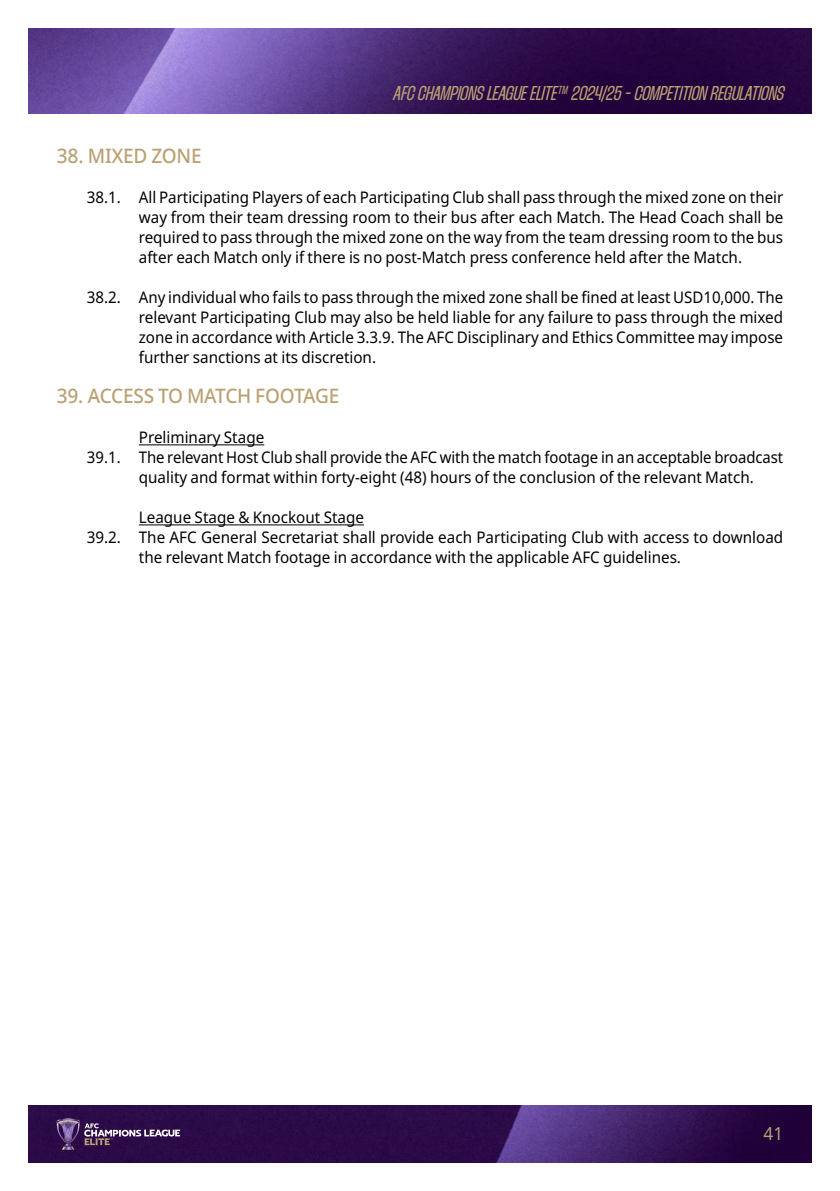
<style>
.page{position:relative;width:840px;height:1191px;background:#fff}
.page>*{position:absolute;margin:0;border:0;box-sizing:border-box;transform-origin:0 0}
.t1{font:20px "AFCCLUBS LC Italic";color:#baa173;scale:.95 1}
.t2{font:500 20px "Noto Sans";letter-spacing:-.01em;color:#baa173;scale:.95 1}
.t3{font:18px "Noto Sans";color:#baa173;scale:.95 1}
.t4{font:16px/20px "Noto Sans";color:#000;text-align:justify;scale:.94 1}
.t5{font:16px "Noto Sans";color:#000;scale:.95 1}
.t6{font:16px "Noto Sans";color:#000;scale:.93 1}
</style>
<div class="page">
<img style="left:28px;top:28px;width:783px;height:85px">
<img style="left:28px;top:1106px;width:783px;height:56px">
<svg style="left:57px;top:1118px;width:123px;height:32px"></svg>
<hr style="left:139px;top:444px;width:125px;height:1px;background:#000">
<hr style="left:139px;top:524px;width:225px;height:1px;background:#000">
<p class="t1" style="left:392px;top:82px;width:412px">AFC CHAMPIONS LEAGUE ELITE<sup>TM</sup> 2024/25 - COMPETITION REGULATIONS</p>
<p class="t2" style="left:57px;top:142px;width:154px">38. MIXED ZONE</p>
<p class="t4" style="left:139px;top:188px;width:686px;text-indent:-52px">38.1. All Participating Players of each Participating Club shall pass through the mixed zone on their way from their team dressing room to their bus after each Match. The Head Coach shall be required to pass through the mixed zone on the way from the team dressing room to the bus after each Match only if there is no post-Match press conference held after the Match.</p>
<p class="t4" style="left:139px;top:288px;width:686px;text-indent:-52px">38.2. Any individual who fails to pass through the mixed zone shall be fined at least USD10,000. The relevant Participating Club may also be held liable for any failure to pass through the mixed zone in accordance with Article 3.3.9. The AFC Disciplinary and Ethics Committee may impose further sanctions at its discretion.</p>
<p class="t2" style="left:57px;top:382px;width:299px">39. ACCESS TO MATCH FOOTAGE</p>
<p class="t5" style="left:139px;top:426px;width:133px">Preliminary Stage</p>
<p class="t6" style="left:87px;top:446px;width:750px">39.1. The relevant Host Club shall provide the AFC with the match footage in an acceptable broadcast</p>
<p class="t5" style="left:139px;top:466px;width:648px">quality and format within forty-eight (48) hours of the conclusion of the relevant Match.</p>
<p class="t5" style="left:139px;top:506px;width:238px">League Stage &amp; Knockout Stage</p>
<p class="t5" style="left:87px;top:526px;width:734px">39.2. The AFC General Secretariat shall provide each Participating Club with access to download</p>
<p class="t5" style="left:139px;top:546px;width:572px">the relevant Match footage in accordance with the applicable AFC guidelines.</p>
<p class="t3" style="left:763px;top:1121px;width:22px">41</p>
</div>
